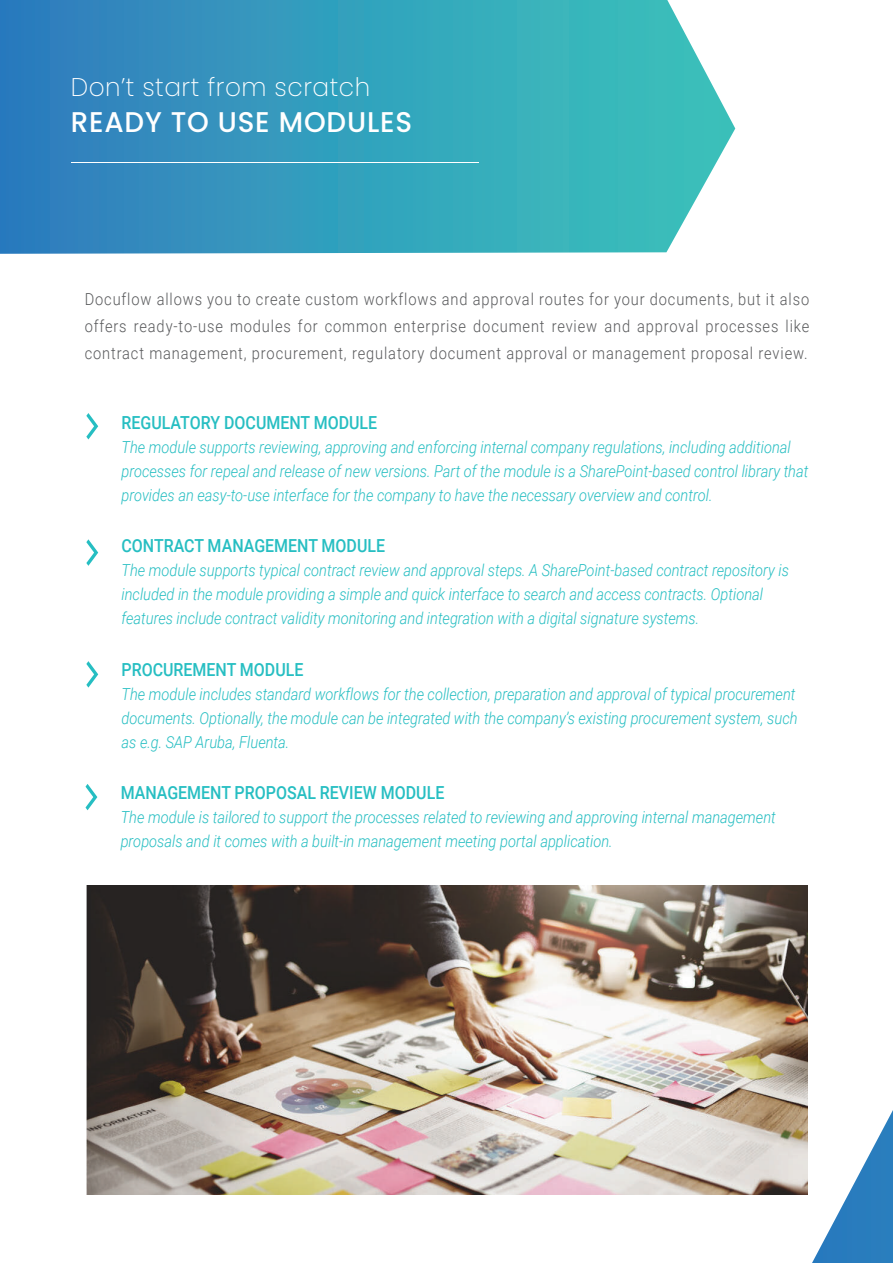
<style>
.page{position:relative;width:893px;height:1263px;background:#fff}
.page>*{position:absolute;margin:0;border:0;box-sizing:border-box;transform-origin:0 0}
.t1{font:500 28.5px "Poppins";letter-spacing:.03em;color:#fff}
.t2{font:200 25.5px "Poppins";letter-spacing:.02em;color:#fff}
.t3{font:500 18px "Roboto";color:#26bec2;scale:.89 1}
.t4{font:italic 300 16.5px/24px "Roboto";color:#26bec2;scale:.89 1}
.t5{font:300 16.5px/27px "Roboto";letter-spacing:.06em;color:#58595b;text-align:justify;scale:.89 1}
</style>
<div class="page">
<svg style="left:0;top:0;width:735px;height:254px;background:#3da3bf"></svg>
<svg style="left:812px;top:1110px;width:81px;height:153px"></svg>
<hr style="left:71px;top:162px;width:407px;height:1px;background:#fff">
<svg style="left:86px;top:413px;width:12px;height:26px"></svg>
<svg style="left:86px;top:661px;width:12px;height:26px"></svg>
<svg style="left:86px;top:539px;width:12px;height:27px"></svg>
<img style="left:87px;top:886px;width:720px;height:308px">
<svg style="left:86px;top:784px;width:11px;height:26px"></svg>
<h2 class="t2" style="left:71px;top:72px;width:301px">Don’t start from scratch</h2>
<h1 class="t1" style="left:71px;top:106px;width:343px">READY TO USE MODULES</h1>
<p class="t5" style="left:85px;top:285px;width:816px">Docuflow allows you to create custom workflows and approval routes for your documents, but it also offers ready-to-use modules for common enterprise document review and approval processes like contract management, procurement, regulatory document approval or management proposal review.</p>
<p class="t3" style="left:122px;top:410px;width:289px">REGULATORY DOCUMENT MODULE</p>
<p class="t4" style="left:122px;top:435px;width:773px">The module supports reviewing, approving and enforcing internal company regulations, including additional processes for repeal and release of new versions. Part of the module is a SharePoint-based control library that provides an easy-to-use interface for the company to have the necessary overview and control.</p>
<p class="t3" style="left:122px;top:533px;width:298px">CONTRACT MANAGEMENT MODULE</p>
<p class="t4" style="left:122px;top:558px;width:751px">The module supports typical contract review and approval steps. A SharePoint-based contract repository is included in the module providing a simple and quick interface to search and access contracts. Optional features include contract validity monitoring and integration with a digital signature systems.</p>
<p class="t3" style="left:122px;top:657px;width:206px">PROCUREMENT MODULE</p>
<p class="t4" style="left:122px;top:681px;width:761px">The module includes standard workflows for the collection, preparation and approval of typical procurement documents. Optionally, the module can be integrated with the company’s existing procurement system, such as e.g. SAP Aruba, Fluenta.</p>
<p class="t3" style="left:121px;top:779px;width:365px">MANAGEMENT PROPOSAL REVIEW MODULE</p>
<p class="t4" style="left:121px;top:804px;width:738px">The module is tailored to support the processes related to reviewing and approving internal management proposals and it comes with a built-in management meeting portal application.</p>
</div>
